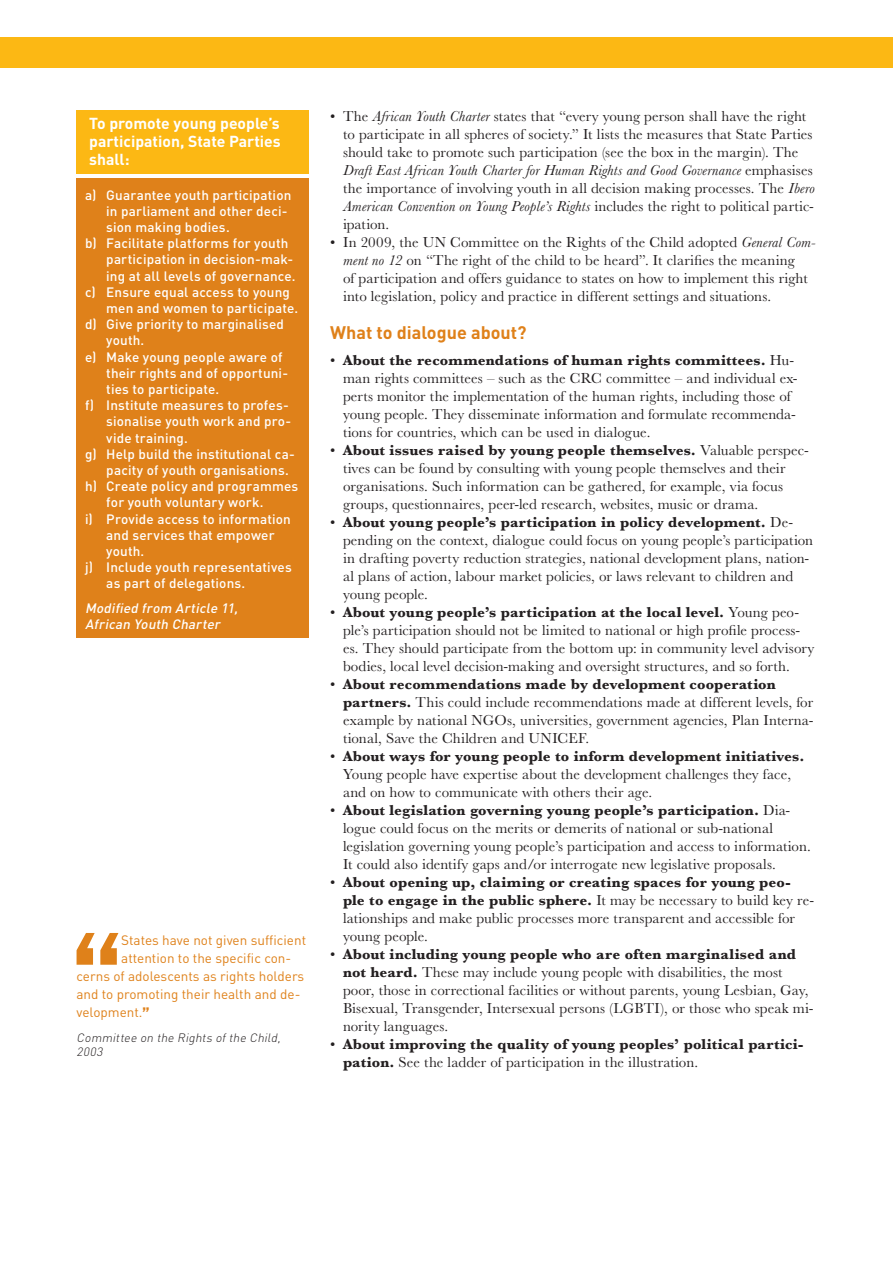
<style>
.page{position:relative;width:893px;height:1263px;background:#fff}
.page>*{position:absolute;margin:0;border:0;box-sizing:border-box;transform-origin:0 0}
.t1{font:condensed 94.8px "Franklin Gothic Std";color:#df811a}
.Rubrik_2{font:700 18px "DIN Pro";color:#df811a}
.t2{font:700 15.75px/18px "DIN Pro";color:#fff;text-align:justify}
.Body{font:15px/18px "Baskerville MT Std";letter-spacing:.005em;color:#231f20}
.Body-2{font:700 15px/18px "Baskerville MT Std";letter-spacing:.01em;color:#231f20}
.t3{font:500 13.5px "DIN Pro";letter-spacing:.01em;color:#fff}
.t4{font:13.5px "DIN Pro";color:#df811a}
.t5{font:italic 500 13.5px/16.2px "DIN Pro";color:#fff}
.t6{font:italic 300 12px/14.4px "DIN Pro";color:#231f20}
.s1{font-family:"Franklin Gothic Std";font-stretch:condensed}
.s2{font-style:italic}
.s3{font-weight:700}
.s4{font-weight:400}
</style>
<div class="page">
<div style="left:0;top:37px;width:893px;height:31px;background:#fcb814"></div>
<div style="left:77px;top:179px;width:232px;height:459px;background:#df811a"></div>
<div style="left:77px;top:111px;width:232px;height:63px;background:#fcb814"></div>
<p class="t2" style="left:89px;top:113px;width:193px">To promote young people’s participation, State Parties shall:</p>
<p class="t3" style="left:85px;top:186px;width:208px">a) Guarantee youth participation</p>
<p class="t3" style="left:106px;top:202px;width:183px">in parliament and other deci-</p>
<p class="t3" style="left:106px;top:218px;width:125px">sion making bodies.</p>
<p class="t3" style="left:85px;top:234px;width:205px">b) Facilitate platforms for youth</p>
<p class="t3" style="left:106px;top:250px;width:188px">participation in decision-mak-</p>
<p class="t3" style="left:106px;top:267px;width:191px">ing at all levels of governance.</p>
<p class="t3" style="left:85px;top:283px;width:206px">c) Ensure equal access to young</p>
<p class="t3" style="left:106px;top:299px;width:193px">men and women to participate.</p>
<p class="t3" style="left:85px;top:315px;width:201px">d) Give priority to marginalised</p>
<p class="t3" style="left:106px;top:331px;width:40px">youth.</p>
<p class="t3" style="left:85px;top:348px;width:199px">e) Make young people aware of</p>
<p class="t3" style="left:106px;top:364px;width:183px">their rights and of opportuni-</p>
<p class="t3" style="left:106px;top:380px;width:114px">ties to participate.</p>
<p class="t3" style="left:85px;top:396px;width:205px">f) Institute measures to profes-</p>
<p class="t3" style="left:106px;top:412px;width:186px">sionalise youth work and pro-</p>
<p class="t3" style="left:106px;top:429px;width:83px">vide training.</p>
<p class="t3" style="left:85px;top:445px;width:211px">g) Help build the institutional ca-</p>
<p class="t3" style="left:106px;top:461px;width:184px">pacity of youth organisations.</p>
<p class="t3" style="left:85px;top:477px;width:215px">h) Create policy and programmes</p>
<p class="t3" style="left:106px;top:493px;width:159px">for youth voluntary work.</p>
<p class="t3" style="left:85px;top:510px;width:207px">i) Provide access to information</p>
<p class="t3" style="left:106px;top:526px;width:170px">and services that empower</p>
<p class="t3" style="left:106px;top:542px;width:40px">youth.</p>
<p class="t3" style="left:85px;top:558px;width:208px">j) Include youth representatives</p>
<p class="t3" style="left:106px;top:574px;width:141px">as part of delegations.</p>
<p class="t5" style="left:85px;top:600px;width:157px">Modified from Article 11,<br>African Youth Charter</p>
<h1 class="t1" style="left:72px;top:909px;width:51px">“</h1>
<p class="t4" style="left:121px;top:931px;width:186px">States have not given sufficient</p>
<p class="t4" style="left:121px;top:949px;width:171px">attention to the specific con-</p>
<p class="t4" style="left:77px;top:967px;width:229px">cerns of adolescents as rights holders</p>
<p class="t4" style="left:77px;top:985px;width:225px">and to promoting their health and de-</p>
<p class="t4" style="left:77px;top:1003px;width:75px">velopment.<span class="s1">”</span></p>
<p class="t6" style="left:77px;top:1030px;width:208px">Committee on the Rights ofthe Child,<br>2003</p>
<p class="Body" style="left:343px;top:107px;width:473px;text-indent:-13px">• The <span class="s2">African Youth Charter</span> states that “every young person shall have the right to participate in all spheres of society.” It lists the measures that State Parties should take to promote such participation (see the box in the margin). The <span class="s2">Draft East African Youth Charter for Human Rights and Good Governance</span> emphasises the importance of involving youth in all decision making processes. The <span class="s2">Ibero American Convention on Young People’s Rights</span> includes the right to political partic&shy;ipation.</p>
<p class="Body" style="left:343px;top:233px;width:474px;text-indent:-13px">• In 2009, the UN Committee on the Rights of the Child adopted <span class="s2">General Com&shy;ment no 12</span> on “The right of the child to be heard”. It clarifies the meaning<br>of participation and offers guidance to states on how to implement this right into legislation, policy and practice in different settings and situations.</p>
<p class="Rubrik_2" style="left:330px;top:320px;width:198px">What to dialogue about?</p>
<p class="Body" style="left:343px;top:351px;width:456px;text-indent:-13px">• <span class="s3">About the recommendations of human rights committees.</span> Hu&shy;man rights committees – such as the CRC committee – and individual ex&shy;perts monitor the implementation of the human rights, including those of young people. They disseminate information and formulate recommenda&shy;tions for countries, which can be used in dialogue.</p>
<p class="Body" style="left:343px;top:441px;width:467px;text-indent:-13px">• <span class="s3">About issues raised by young people themselves.</span> Valuable perspec&shy;tives can be found by consulting with young people themselves and their organisations. Such information can be gathered, for example, via focus groups, questionnaires, peer-led research, websites, music or drama.</p>
<p class="Body" style="left:343px;top:513px;width:472px;text-indent:-13px">• <span class="s3">About young people’s participation in policy development.</span> De&shy;pending on the context, dialogue could focus on young people’s participation in drafting poverty reduction strategies, national development plans, nation&shy;al plans of action, labour market policies, or laws relevant to children and young people.</p>
<p class="Body" style="left:343px;top:603px;width:473px;text-indent:-13px">• <span class="s3">About young people’s participation at the local level.</span> Young peo&shy;ple’s participation should not be limited to national or high profile process&shy;es. They should participate from the bottom up: in community level advisory bodies, local level decision-making and oversight structures, and so forth.</p>
<p class="Body" style="left:343px;top:675px;width:472px;text-indent:-13px">• <span class="s3">About recommendations made by development cooperation partners.</span> This could include recommendations made at different levels, for example by national NGOs, universities, government agencies, Plan Interna&shy;tional, Save the Children and UNICEF.</p>
<p class="Body" style="left:343px;top:747px;width:463px;text-indent:-13px">• <span class="s3">About ways for young people to inform development initiatives.<br></span>Young people have expertise about the development challenges they face, and on how to communicate with others their age.</p>
<p class="Body" style="left:343px;top:801px;width:469px;text-indent:-13px">• <span class="s3">About legislation governing young people’s participation.</span> Dia&shy;logue could focus on the merits or demerits of national or sub-national legislation governing young people’s participation and access to information.<br>It could also identify gaps and/or interrogate new legislative proposals.</p>
<p class="Body" style="left:343px;top:873px;width:473px;text-indent:-13px">• <span class="s3">About opening up, claiming or creating spaces for young peo&shy;ple to engage in the public sphere.</span> It may be necessary to build key re&shy;lationships and make public processes more transparent and accessible for young people.</p>
<p class="Body" style="left:343px;top:945px;width:472px;text-indent:-13px">• <span class="s3">About including young people who are often marginalised and not heard.</span> These may include young people with disabilities, the most poor, those in correctional facilities or without parents, young Lesbian, Gay, Bisexual, Transgender, Intersexual persons (LGBTI), or those who speak mi&shy;nority languages.</p>
<p class="Body-2" style="left:343px;top:1035px;width:462px;text-indent:-13px"><span class="s4">•</span> About improving the quality of young peoples’ political partici&shy;pation. <span class="s4">See the ladder of participation in the illustration.</span></p>
</div>
